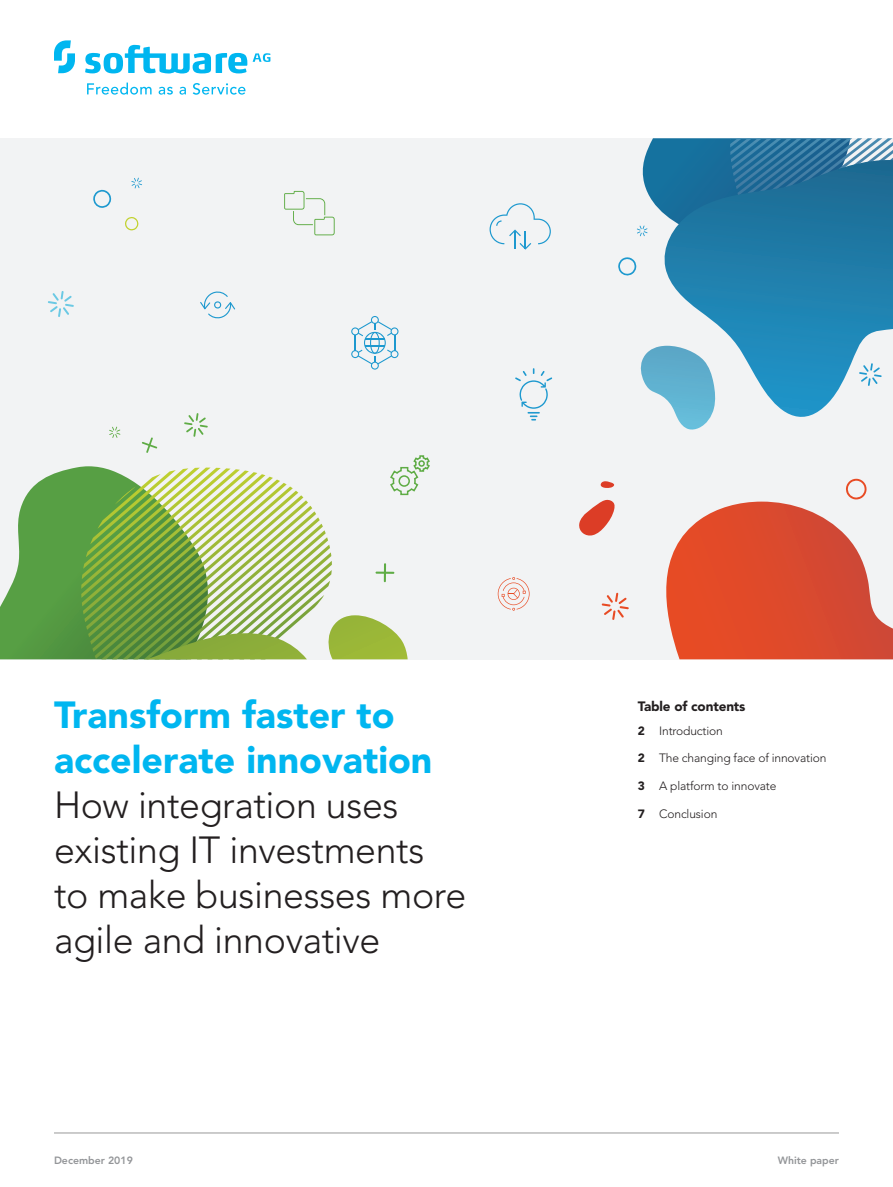
<style>
.page{position:relative;width:893px;height:1187px;background:#fff}
.page>*{position:absolute;margin:0;border:0;box-sizing:border-box;transform-origin:0 0}
.Black_Headline_1_-_B{font:300 37.5px/45px "Avenir LT Std";letter-spacing:-.01em;color:#231f20}
.Blue_Headline_1-_Bol{font:900 37.5px/45px "Avenir LT Std";color:#00b6f0}
.Sidebar-header{font:900 13.5px "Avenir LT Std";letter-spacing:-.01em;color:#231f20}
.t1{font:300 12px "Avenir LT Std";letter-spacing:-.01em;color:#231f20}
.Document_Footer_7_9{font:800 10.5px "Avenir LT Std";color:#939598}
.s1{font-weight:900}
</style>
<div class="page">
<hr style="left:54px;top:1132px;width:785px;height:1px;background:#989999">
<svg style="left:54px;top:40px;width:216px;height:33px"></svg>
<svg style="left:87px;top:83px;width:65px;height:12px"></svg>
<svg style="left:159px;top:87px;width:14px;height:8px"></svg>
<svg style="left:179px;top:87px;width:7px;height:8px"></svg>
<svg style="left:193px;top:83px;width:52px;height:12px"></svg>
<div style="left:0;top:138px;width:893px;height:521px;background:#f2f3f4"></div>
<svg style="left:515px;top:368px;width:37px;height:52px"></svg>
<svg style="left:618px;top:138px;width:275px;height:292px"></svg>
<svg style="left:48px;top:291px;width:26px;height:26px"></svg>
<svg style="left:579px;top:499px;width:36px;height:37px"></svg>
<svg style="left:600px;top:481px;width:15px;height:7px"></svg>
<svg style="left:666px;top:478px;width:227px;height:181px"></svg>
<svg style="left:602px;top:592px;width:27px;height:28px"></svg>
<svg style="left:93px;top:190px;width:18px;height:18px"></svg>
<svg style="left:131px;top:178px;width:11px;height:10px"></svg>
<svg style="left:125px;top:217px;width:14px;height:13px"></svg>
<svg style="left:351px;top:316px;width:47px;height:53px"></svg>
<svg style="left:490px;top:203px;width:61px;height:47px"></svg>
<svg style="left:498px;top:577px;width:32px;height:33px"></svg>
<svg style="left:284px;top:191px;width:51px;height:44px"></svg>
<svg style="left:200px;top:291px;width:35px;height:28px"></svg>
<svg style="left:0;top:413px;width:430px;height:246px"></svg>
<p class="Blue_Headline_1-_Bol" style="left:54px;top:692px;width:380px">Transform faster to accelerate innovation</p>
<p class="Black_Headline_1_-_B" style="left:54px;top:783px;width:372px">How integration uses existing IT investments</p>
<p class="Black_Headline_1_-_B" style="left:54px;top:873px;width:414px">to make businesses more agile and innovative</p>
<p class="Sidebar-header" style="left:638px;top:698px;width:109px">Table of contents</p>
<p class="t1" style="left:638px;top:723px;width:87px"><span class="s1">2</span> Introduction</p>
<p class="t1" style="left:638px;top:751px;width:190px"><span class="s1">2</span> The changing face of innovation</p>
<p class="t1" style="left:638px;top:779px;width:140px"><span class="s1">3</span> A platform to innovate</p>
<p class="t1" style="left:638px;top:806px;width:81px"><span class="s1">7</span> Conclusion</p>
<p class="Document_Footer_7_9" style="left:54px;top:1153px;width:80px">December 2019</p>
<p class="Document_Footer_7_9" style="left:778px;top:1153px;width:63px">White paper</p>
</div>
